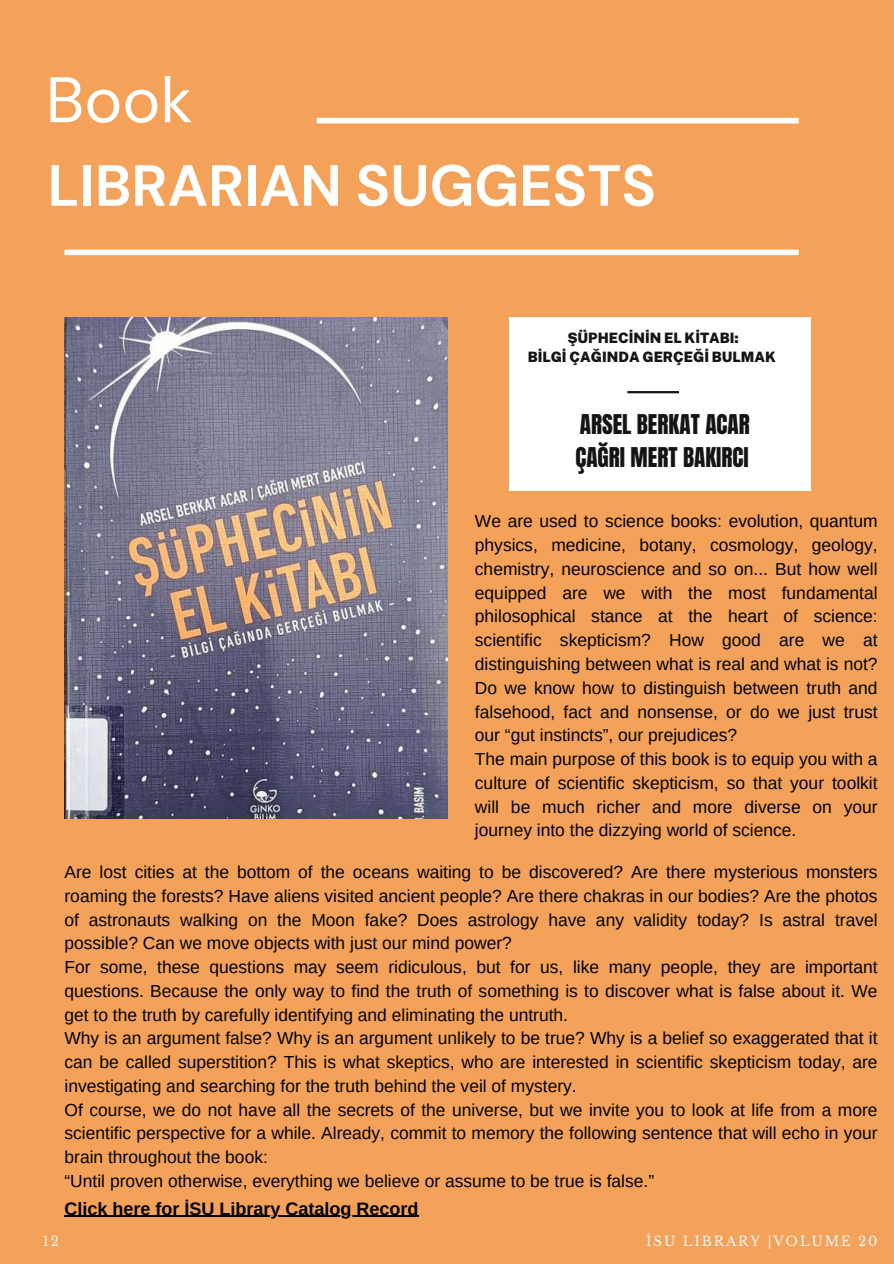
<style>
.page{position:relative;width:894px;height:1264px;background:#fff}
.page>*{position:absolute;margin:0;border:0;box-sizing:border-box;transform-origin:0 0}
.t1{font:64.2px "DM Sans";color:#fff}
.t2{font:700 57.9px "DM Sans";color:#fff}
.t3{font:23.1px/32.4px "Anton";color:#141414}
.t4{font:700 18px "Arimo";color:#000}
.t5{font:17.4px/23.7px "Arimo";color:#000}
.t6{font:900 14.4px/19.2px "Public Sans";color:#141414;text-align:center}
.t7{font:13.2px "Libre Baskerville";letter-spacing:.14em;color:#f6f6f6}
</style>
<div class="page">
<div style="left:0;top:0;width:893px;height:1263px;background:#f4a259"></div>
<div style="left:64px;top:249px;width:734px;height:6px;background:#fff"></div>
<div style="left:316px;top:118px;width:482px;height:5px;background:#fff"></div>
<img style="left:64px;top:317px;width:383px;height:501px">
<div style="left:508px;top:317px;width:302px;height:174px;background:#fff"></div>
<hr style="left:627px;top:391px;width:51px;height:2px;background:#141414">
<hr style="left:64px;top:1215px;width:355px;height:1px;background:#000">
<h1 class="t1" style="left:46px;top:58px;width:148px">Book</h1>
<h2 class="t2" style="left:48px;top:148px;width:609px">LIBRARIAN SUGGESTS</h2>
<p class="t6" style="left:527px;top:328px;width:249px">ŞÜPHECİNİN EL KİTABI:<br>BİLGİ ÇAĞINDA GERÇEĞİ BULMAK</p>
<h3 class="t3" style="left:575px;top:408px;width:176px">ARSEL BERKAT ACAR<br>ÇAĞRI MERT BAKIRCI</h3>
<p class="t5" style="left:475px;top:509px;width:404px">We are used to science books: evolution, quantum physics, medicine, botany, cosmology, geology, chemistry, neuroscience and so on... But how well equipped are we with the most fundamental philosophical stance at the heart of science: scientific skepticism? How good are we at distinguishing between what is real and what is not?<br>Do we know how to distinguish between truth and falsehood, fact and nonsense, or do we just trust our “gut instincts”, our prejudices?<br>The main purpose of this book is to equip you with a culture of scientific skepticism, so that your toolkit will be much richer and more diverse on your journey into the dizzying world of science.</p>
<p class="t5" style="left:64px;top:860px;width:814px">Are lost cities at the bottom of the oceans waiting to be discovered? Are there mysterious monsters roaming the forests? Have aliens visited ancient people? Are there chakras in our bodies? Are the photos of astronauts walking on the Moon fake? Does astrology have any validity today? Is astral travel possible? Can we move objects with just our mind power?<br>For some, these questions may seem ridiculous, but for us, like many people, they are important questions. Because the only way to find the truth of something is to discover what is false about it. We get to the truth by carefully identifying and eliminating the untruth.<br>Why is an argument false? Why is an argument unlikely to be true? Why is a belief so exaggerated that it can be called superstition? This is what skeptics, who are interested in scientific skepticism today, are investigating and searching for the truth behind the veil of mystery.<br>Of course, we do not have all the secrets of the universe, but we invite you to look at life from a more scientific perspective for a while. Already, commit to memory the following sentence that will echo in your brain throughout the book:<br>“Until proven otherwise, everything we believe or assume to be true is false.”</p>
<p class="t4" style="left:64px;top:1198px;width:355px">Click here for İSU Library Catalog Record</p>
<p class="t7" style="left:43px;top:1233px;width:17px">12</p>
<p class="t7" style="left:646px;top:1233px;width:233px">İSU LIBRARY |VOLUME 20</p>
</div>
